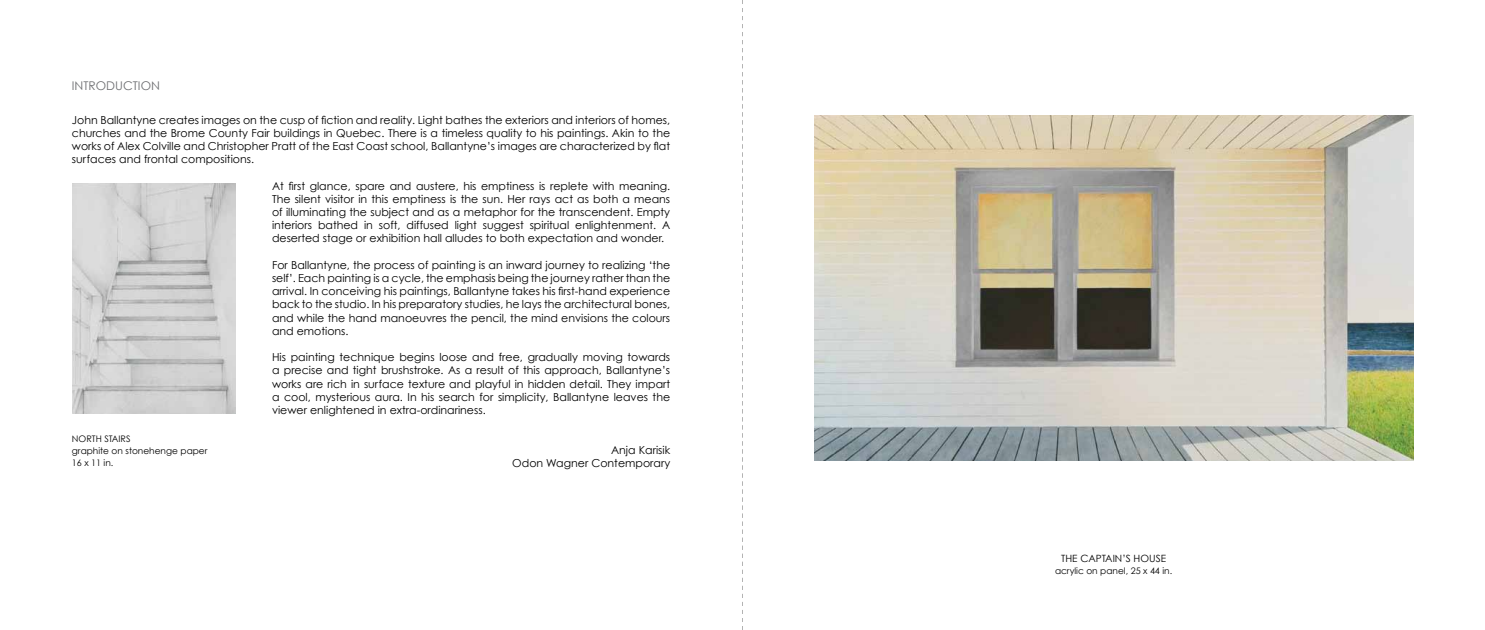
<style>
.page{position:relative;width:1485px;height:630px;background:#fff}
.page>*{position:absolute;margin:0;border:0;box-sizing:border-box;transform-origin:0 0}
.t1{font:12px "Century Gothic";color:#6d6e71}
.t2{font:11px/13.2px "Century Gothic";color:#000;text-align:justify}
.t3{font:10px "Century Gothic";color:#000}
.t4{font:9px/12px "Century Gothic";color:#000}
</style>
<div class="page">
<svg style="left:742px;top:0;width:1px;height:630px"></svg>
<img style="left:815px;top:115px;width:598px;height:346px">
<img style="left:72px;top:184px;width:163px;height:230px">
<p class="t1" style="left:72px;top:78px;width:90px">INTRODUCTION</p>
<p class="t2" style="left:72px;top:113px;width:600px">John Ballantyne creates images on the cusp of fiction and reality. Light bathes the exteriors and interiors of homes, churches and the Brome County Fair buildings in Quebec. There is a timeless quality to his paintings. Akin to the works of Alex Colville and Christopher Pratt of the East Coast school, Ballantyne’s images are characterized by flat surfaces and frontal compositions.</p>
<p class="t2" style="left:272px;top:179px;width:400px">At first glance, spare and austere, his emptiness is replete with meaning.<br>The silent visitor in this emptiness is the sun. Her rays act as both a means of illuminating the subject and as a metaphor for the transcendent. Empty interiors bathed in soft, diffused light suggest spiritual enlightenment. A deserted stage or exhibition hall alludes to both expectation and wonder.</p>
<p class="t2" style="left:272px;top:258px;width:400px">For Ballantyne, the process of painting is an inward journey to realizing ‘the self’. Each painting is a cycle, the emphasis being the journey rather than the arrival. In conceiving his paintings, Ballantyne takes his first-hand experience back to the studio. In his preparatory studies, he lays the architectural bones, and while the hand manoeuvres the pencil, the mind envisions the colours and emotions.</p>
<p class="t2" style="left:272px;top:351px;width:400px">His painting technique begins loose and free, gradually moving towards a precise and tight brushstroke. As a result of this approach, Ballantyne’s works are rich in surface texture and playful in hidden detail. They impart a cool, mysterious aura. In his search for simplicity, Ballantyne leaves the viewer enlightened in extra-ordinariness.</p>
<p class="t2" style="left:512px;top:443px;width:159px;text-align:right">Anja Karisik<br>Odon Wagner Contemporary</p>
<p class="t4" style="left:72px;top:432px;width:137px">NORTH STAIRS<br>graphite on stonehenge paper<br>16 x 11 in.</p>
<p class="t3" style="left:1061px;top:552px;width:106px">THE CAPTAIN’S HOUSE</p>
<p class="t4" style="left:1055px;top:565px;width:119px">acrylic on panel, 25 x 44 in.</p>
</div>
